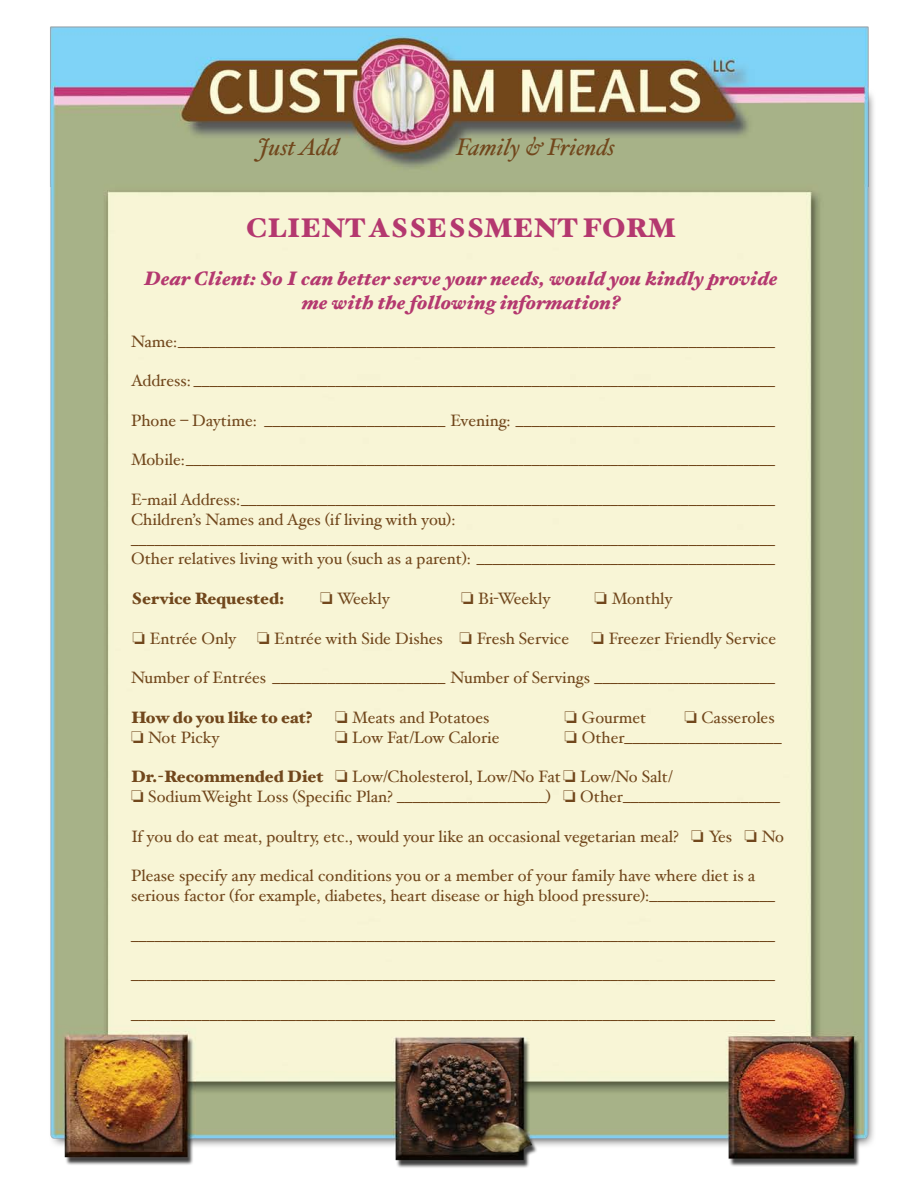
<style>
.page{position:relative;width:918px;height:1188px;background:#fff}
.page>*{position:absolute;margin:0;border:0;box-sizing:border-box;transform-origin:0 0}
.t1{font:900 27px "Hoefler Text";color:#b4386f}
.t2{font:italic 24px "Hoefler Text";color:#71471c}
.t3{font:italic 900 19.5px/23.4px "Hoefler Text";color:#b4386f;text-align:center}
.t4{font:16.5px/19.8px "Hoefler Text";color:#71471c}
.t5{font:900 16.5px "Hoefler Text";color:#71471c}
.s1{font-weight:900}
</style>
<div class="page">
<img style="left:50px;top:26px;width:824px;height:1142px">
<h2 class="t2" style="left:258px;top:133px;width:83px">Just Add</h2>
<h2 class="t2" style="left:457px;top:133px;width:160px">Family &amp; Friends</h2>
<h1 class="t1" style="left:246px;top:212px;width:432px">Client Assessment Form</h1>
<p class="t3" style="left:144px;top:267px;width:635px">Dear Client: So I can better serve your needs, would you kindly provide me with the following information?</p>
<p class="t4" style="left:131px;top:331px;width:646px">Name:____________________________________________________________________________</p>
<p class="t4" style="left:131px;top:371px;width:646px">Address: __________________________________________________________________________</p>
<p class="t4" style="left:131px;top:410px;width:646px">Phone – Daytime: _______________________ Evening: _________________________________</p>
<p class="t4" style="left:131px;top:450px;width:646px">Mobile:___________________________________________________________________________</p>
<p class="t4" style="left:131px;top:489px;width:646px">E-mail Address:____________________________________________________________________ Children’s Names and Ages (if living with you): __________________________________________________________________________________ Other relatives living with you (such as a parent): ______________________________________</p>
<p class="t5" style="left:131px;top:589px;width:155px">S ervice Requested:</p>
<p class="t4" style="left:320px;top:588px;width:71px">❏ Weekly</p>
<p class="t4" style="left:461px;top:588px;width:91px">❏ Bi-Weekly</p>
<p class="t4" style="left:595px;top:588px;width:79px">❏ Monthly</p>
<p class="t4" style="left:133px;top:628px;width:105px">❏ Entrée Only</p>
<p class="t4" style="left:257px;top:628px;width:314px">❏ Entrée with Side Dishes ❏ Fresh Service</p>
<p class="t4" style="left:592px;top:628px;width:186px">❏ Freezer Friendly Service</p>
<p class="t4" style="left:131px;top:668px;width:646px">Number of Entrées ______________________ Number of Servings _______________________</p>
<p class="t5" style="left:131px;top:707px;width:183px">How do you like to eat?</p>
<p class="t4" style="left:335px;top:707px;width:156px">❏ Meats and Potatoes</p>
<p class="t4" style="left:565px;top:707px;width:83px">❏ Gourmet</p>
<p class="t4" style="left:684px;top:707px;width:92px">❏ Casseroles</p>
<p class="t4" style="left:131px;top:727px;width:90px">❏ Not Picky</p>
<p class="t4" style="left:335px;top:727px;width:166px">❏ Low Fat/Low Calorie</p>
<p class="t4" style="left:565px;top:727px;width:218px">❏ Other____________________</p>
<p class="t4" style="left:131px;top:767px;width:650px"><span class="s1">Dr.-Recommended Diet</span> ❏ Low/Cholesterol, Low/No Fat❏ Low/No Salt/<br>❏ SodiumWeight Loss (Specific Plan? ___________________) ❏ Other____________________</p>
<p class="t4" style="left:131px;top:826px;width:654px">If you do eat meat, poultry, etc., would your like an occasional vegetarian meal? ❏ Yes ❏ No</p>
<p class="t4" style="left:131px;top:866px;width:646px">Please specify any medical conditions you or a member of your family have where diet is a serious factor (for example, diabetes, heart disease or high blood pressure):________________</p>
<p class="t4" style="left:131px;top:925px;width:646px">__________________________________________________________________________________</p>
<p class="t4" style="left:131px;top:965px;width:646px">__________________________________________________________________________________</p>
<p class="t4" style="left:131px;top:1004px;width:646px">__________________________________________________________________________________</p>
</div>
